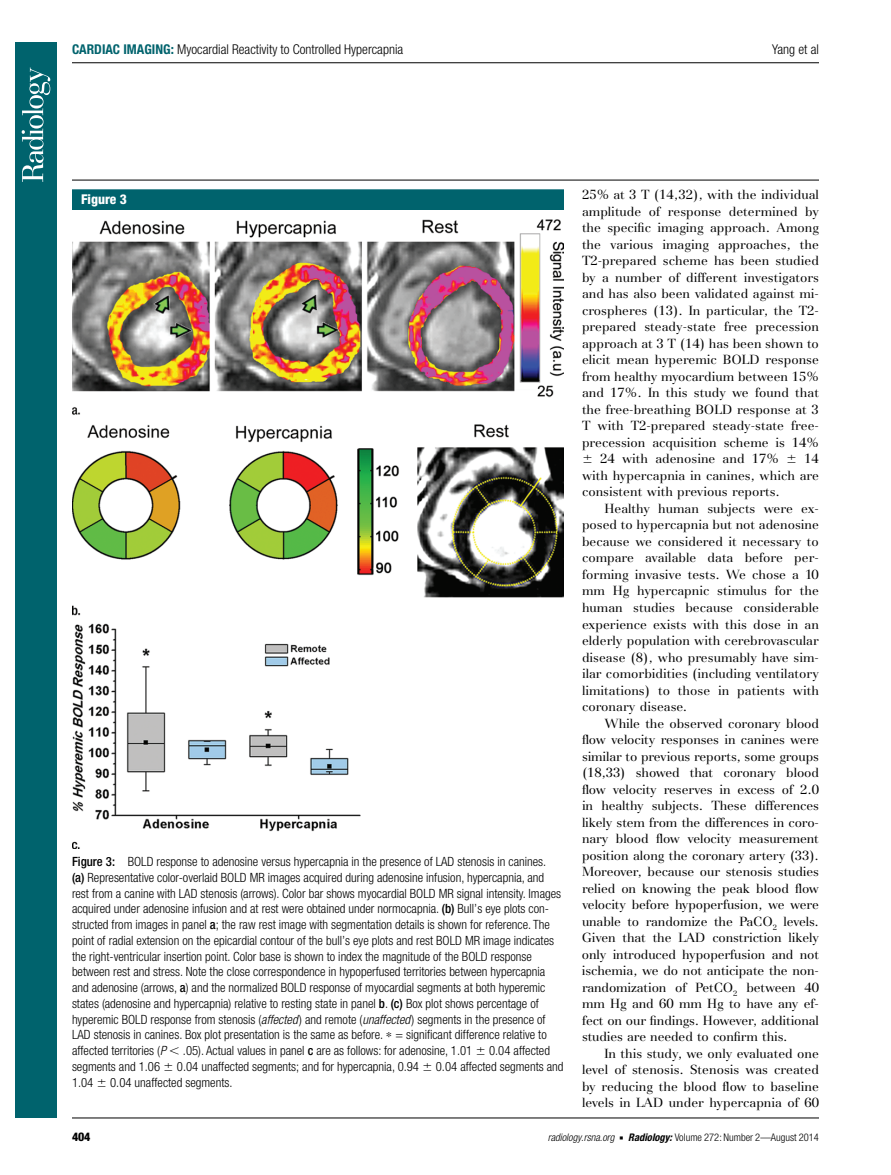
<style>
.page{position:relative;width:891px;height:1175px;background:#fff}
.page>*{position:absolute;margin:0;border:0;box-sizing:border-box;transform-origin:0 0}
.t1{font:300 condensed 13.5px "Helvetica Neue";color:#000}
.t2{font:800 condensed 13.5px "Helvetica Neue";color:#fff}
.t3{font:13.2px/16.5px "AT Basilia";color:#000;text-align:justify}
.t4{font:300 condensed 12.75px/15.8px "Helvetica Neue";color:#000}
.t5{font:800 condensed 12px "Helvetica Neue";color:#000}
.t6{font:300 condensed 10.5px "Helvetica Neue";color:#000}
.s1{font-weight:700;color:#00636d}
.s2{font-weight:500}
.s3{font-style:italic}
.s4{font-family:"Universal Greekwith Math Pi";font-weight:400;font-stretch:normal}
.s5{font-family:"Universal Greekwith Math Pi"}
.s6{font-family:"Universal Newswith Comm Pi";font-weight:400;font-stretch:normal;font-size:6px}
.s7{font-weight:700;font-style:italic}
</style>
<div class="page">
<hr style="left:72px;top:180px;width:747px;height:1px;background:#000">
<hr style="left:72px;top:1117px;width:747px;height:1px;background:#000">
<hr style="left:72px;top:62px;width:747px;height:1px;background:#000">
<div style="left:72px;top:189px;width:492px;height:21px;background:#00636d"></div>
<img style="left:73px;top:219px;width:490px;height:629px">
<div style="left:15px;top:42px;width:42px;height:1075px;background:#00636d"></div>
<svg style="left:22px;top:68px;width:28px;height:114px"></svg>
<p class="t1" style="left:72px;top:41px;width:333px"><span class="s1">CARDIAC IMAGING:</span> Myocardial Reactivity to Controlled Hypercapnia</p>
<p class="t1" style="left:772px;top:41px;width:48px">Yang et al</p>
<p class="t2" style="left:81px;top:191px;width:47px">Figure 3</p>
<p class="t4" style="left:72px;top:853px;width:493px"><span class="s2">Figure 3:</span> BOLD response to adenosine versus hypercapnia in the presence of LAD stenosis in canines.<br><span class="s2">(a)</span> Representative color-overlaid BOLD MR images acquired during adenosine infusion, hypercapnia, and rest from a canine with LAD stenosis (arrows). Color bar shows myocardial BOLD MR signal intensity. Images acquired under adenosine infusion and at rest were obtained under normocapnia. <span class="s2">(b)</span> Bull’s eye plots con&shy;structed from images in panel <span class="s2">a</span>; the raw rest image with segmentation details is shown for reference. The point of radial extension on the epicardial contour of the bull’s eye plots and rest BOLD MR image indicates the right-ventricular insertion point. Color base is shown to index the magnitude of the BOLD response between rest and stress. Note the close correspondence in hypoperfused territories between hypercapnia and adenosine (arrows, <span class="s2">a</span>) and the normalized BOLD response of myocardial segments at both hyperemic states (adenosine and hypercapnia) relative to resting state in panel <span class="s2">b</span>. <span class="s2">(c)</span> Box plot shows percentage of hyperemic BOLD response from stenosis (<span class="s3">affected</span> ) and remote (<span class="s3">unaffected</span> ) segments in the presence of LAD stenosis in canines. Box plot presentation is the same as before. ∗ = significant difference relative to affected territories (<span class="s3">P</span> <span class="s4">,</span> .05). Actual values in panel <span class="s2">c</span> are as follows: for adenosine, 1.01 <span class="s4">6</span> 0.04 affected segments and 1.06 <span class="s4">6</span> 0.04 unaffected segments; and for hypercapnia, 0.94 <span class="s4">6</span> 0.04 affected segments and 1.04 <span class="s4">6</span> 0.04 unaffected segments.</p>
<p class="t3" style="left:582px;top:187px;width:239px">25% at 3 T (14,32), with the individual amplitude of response determined by the specific imaging approach. Among the various imaging approaches, the T2-prepared scheme has been studied by a number of different investigators and has also been validated against mi&shy;crospheres (13). In particular, the T2- prepared steady-state free precession approach at 3 T (14) has been shown to elicit mean hyperemic BOLD response from healthy myocardium between 15% and 17%. In this study we found that the free-breathing BOLD response at 3<br>T with T2-prepared steady-state free&shy;precession acquisition scheme is 14% <span class="s5">6</span> 24 with adenosine and 17% <span class="s5">6</span> 14 with hypercapnia in canines, which are consistent with previous reports.</p>
<p class="t3" style="left:582px;top:500px;width:239px;text-indent:23px">Healthy human subjects were ex&shy;posed to hypercapnia but not adenosine because we considered it necessary to compare available data before per&shy;forming invasive tests. We chose a 10 mm Hg hypercapnic stimulus for the human studies because considerable experience exists with this dose in an elderly population with cerebrovascular disease (8), who presumably have sim&shy;ilar comorbidities (including ventilatory limitations) to those in patients with coronary disease.</p>
<p class="t3" style="left:582px;top:715px;width:239px;text-indent:23px">While the observed coronary blood flow velocity responses in canines were similar to previous reports, some groups (18,33) showed that coronary blood flow velocity reserves in excess of 2.0 in healthy subjects. These differences likely stem from the differences in coro&shy;nary blood flow velocity measurement position along the coronary artery (33).<br>Moreover, because our stenosis studies relied on knowing the peak blood flow velocity before hypoperfusion, we were unable to randomize the PaCO<sub>2</sub> levels.<br>Given that the LAD constriction likely only introduced hypoperfusion and not ischemia, we do not anticipate the non&shy;randomization of PetCO<sub>2</sub> between 40 mm Hg and 60 mm Hg to have any ef&shy;fect on our findings. However, additional studies are needed to confirm this.</p>
<p class="t3" style="left:582px;top:1045px;width:239px;text-indent:23px">In this study, we only evaluated one level of stenosis. Stenosis was created by reducing the blood flow to baseline levels in LAD under hypercapnia of 60</p>
<p class="t5" style="left:72px;top:1128px;width:20px">404</p>
<p class="t6" style="left:548px;top:1130px;width:273px"><span class="s3">radiology.rsna.org</span> <span class="s6">n</span> <span class="s7">Radiology:</span> Volume 272: Number 2—August 2014</p>
</div>
